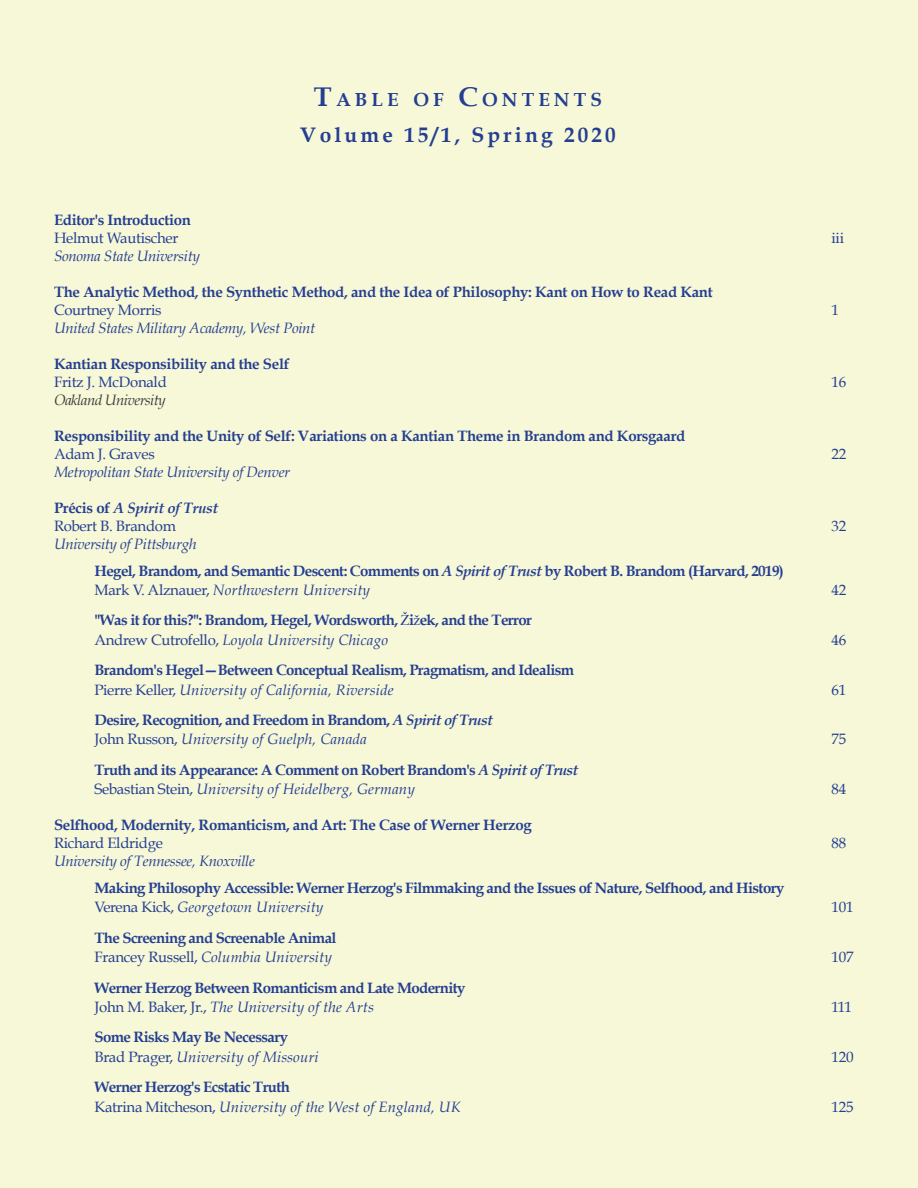
<style>
.page{position:relative;width:918px;height:1188px;background:#f7f8d8}
.page>*{position:absolute;margin:0;border:0;box-sizing:border-box;transform-origin:0 0}
.t1{font:700 21px "Book Antiqua";letter-spacing:.15em;color:#243e91}
.t2{font:700 18.9px "Book Antiqua";letter-spacing:.215em;color:#243e91}
.t3{font:700 15px/19.5px "Book Antiqua";letter-spacing:-.04em;color:#243e91}
.t4{font:700 15px "Book Antiqua";letter-spacing:-.02em;color:#243e91}
.t5{font:15px/18px "Book Antiqua";letter-spacing:-.02em;color:#243e91}
.t6{font:italic 15px "Book Antiqua";letter-spacing:-.02em;color:#243e91}
.t7{font:italic 15px/19.5px "Book Antiqua";letter-spacing:.01em;color:#243e91}
.t8{font:italic 15px "Book Antiqua";letter-spacing:-.035em;color:#3c3d3d}
.s1{font-size:27px}
.s2{font-weight:700}
.s3{font-weight:700;font-style:italic}
.s4{font-weight:400;font-style:italic}
.s5{font-style:italic}
.s6{font-style:normal}
.s7{font-family:"Times New Roman";font-weight:400}
.s8{font-weight:400}
.s9{font-weight:700;font-style:normal}
</style>
<div class="page">
<p class="t2" style="left:314px;top:89px;width:289px"><span class="s1">T</span>ABLE OF <span class="s1">C</span>ONTENTS</p>
<h1 class="t1" style="left:300px;top:123px;width:317px">Volume 15/1, Spring 2020</h1>
<p class="t4" style="left:54px;top:211px;width:138px">Editor's Introduction</p>
<p class="t5" style="left:54px;top:229px;width:126px">Helmut Wautischer</p>
<p class="t5" style="left:832px;top:229px;width:14px">iii</p>
<p class="t6" style="left:54px;top:247px;width:147px">Sonoma State University</p>
<p class="t4" style="left:54px;top:283px;width:660px">The Analytic Method, the Synthetic Method, and the Idea of Philosophy: Kant on How to Read Kant</p>
<p class="t5" style="left:54px;top:301px;width:109px">Courtney Morris</p>
<p class="t5" style="left:832px;top:301px;width:9px">1</p>
<p class="t6" style="left:54px;top:319px;width:263px">United States Military Academy, West Point</p>
<p class="t4" style="left:54px;top:355px;width:237px">Kantian Responsibility and the Self</p>
<p class="t5" style="left:54px;top:373px;width:114px">Fritz J. McDonald</p>
<p class="t5" style="left:832px;top:373px;width:16px">16</p>
<p class="t8" style="left:54px;top:391px;width:113px">Oakland University</p>
<p class="t4" style="left:54px;top:427px;width:633px">Responsibility and the Unity of Self: Variations on a Kantian Theme in Brandom and Korsgaard</p>
<p class="t5" style="left:54px;top:445px;width:102px">Adam J. Graves</p>
<p class="t5" style="left:832px;top:445px;width:16px">22</p>
<p class="t6" style="left:54px;top:463px;width:238px">Metropolitan State University of Denver</p>
<p class="t5" style="left:54px;top:499px;width:166px"><span class="s2">Précis of</span> <span class="s3">A Spirit of Trust<br></span>Robert B. Brandom</p>
<p class="t5" style="left:832px;top:517px;width:16px">32</p>
<p class="t3" style="left:94px;top:531px;width:691px;line-height:26.7px;text-indent:-40px"><span class="s4">University of Pittsburgh<br></span>Hegel, Brandom, and Semantic Descent: Comments on <span class="s5">A Spirit of Trust</span> by Robert B. Brandom (Harvard, 2019)</p>
<p class="t7" style="left:94px;top:580px;width:277px"><span class="s6">Mark V. Alznauer,</span> Northwestern University</p>
<p class="t5" style="left:832px;top:581px;width:16px">42</p>
<p class="t3" style="left:95px;top:611px;width:439px">"Was it for this?": Brandom, Hegel, Wordsworth, <span class="s7">Ž</span>i<span class="s7">ž</span>ek, and the Terror<br><span class="s8">Andrew Cutrofello,</span> <span class="s4">Loyola University Chicago</span></p>
<p class="t5" style="left:832px;top:631px;width:16px">46</p>
<p class="t3" style="left:95px;top:660px;width:481px">Brandom's Hegel—Between Conceptual Realism, Pragmatism, and Idealism<br><span class="s8">Pierre Keller,</span> <span class="s4">University of California, Riverside</span></p>
<p class="t3" style="left:95px;top:710px;width:400px">Desire, Recognition, and Freedom in Brandom, <span class="s5">A Spirit of Trust<br></span><span class="s8">John Russon,</span> <span class="s4">University of Guelph, Canada</span></p>
<p class="t3" style="left:95px;top:760px;width:485px">Truth and its Appearance: A Comment on Robert Brandom's <span class="s5">A Spirit of Trust<br></span><span class="s8">Sebastian Stein,</span> <span class="s4">University of Heidelberg, Germany</span></p>
<p class="t5" style="left:832px;top:681px;width:16px">61</p>
<p class="t5" style="left:832px;top:730px;width:16px">75</p>
<p class="t5" style="left:832px;top:780px;width:16px">84</p>
<p class="t4" style="left:54px;top:816px;width:479px">Selfhood, Modernity, Romanticism, and Art: The Case of Werner Herzog</p>
<p class="t5" style="left:54px;top:834px;width:111px">Richard Eldridge</p>
<p class="t5" style="left:832px;top:834px;width:16px">88</p>
<p class="t6" style="left:54px;top:852px;width:202px">University of Tennessee, Knoxville</p>
<p class="t3" style="left:95px;top:878px;width:691px">Making Philosophy Accessible: Werner Herzog's Filmmaking and the Issues of Nature, Selfhood, and History<br><span class="s8">Verena Kick,</span> <span class="s4">Georgetown University</span></p>
<p class="t5" style="left:832px;top:898px;width:23px">101</p>
<p class="t3" style="left:95px;top:928px;width:244px">The Screening and Screenable Animal<br><span class="s8">Francey Russell,</span> <span class="s4">Columbia University</span></p>
<p class="t3" style="left:95px;top:978px;width:373px">Werner Herzog Between Romanticism and Late Modernity<br><span class="s8">John M. Baker, Jr.,</span> <span class="s4">The University of the Arts</span></p>
<p class="t3" style="left:95px;top:1028px;width:226px">Some Risks May Be Necessary<br><span class="s8">Brad Prager,</span> <span class="s4">University of Missouri</span></p>
<p class="t7" style="left:95px;top:1078px;width:368px"><span class="s9">Werner Herzog's Ecstatic Truth<br></span><span class="s6">Katrina Mitcheson,</span> University of the West of England, UK</p>
<p class="t5" style="left:832px;top:948px;width:23px">107</p>
<p class="t5" style="left:832px;top:998px;width:22px">111</p>
<p class="t5" style="left:832px;top:1048px;width:23px">120</p>
<p class="t5" style="left:832px;top:1098px;width:23px">125</p>
</div>
